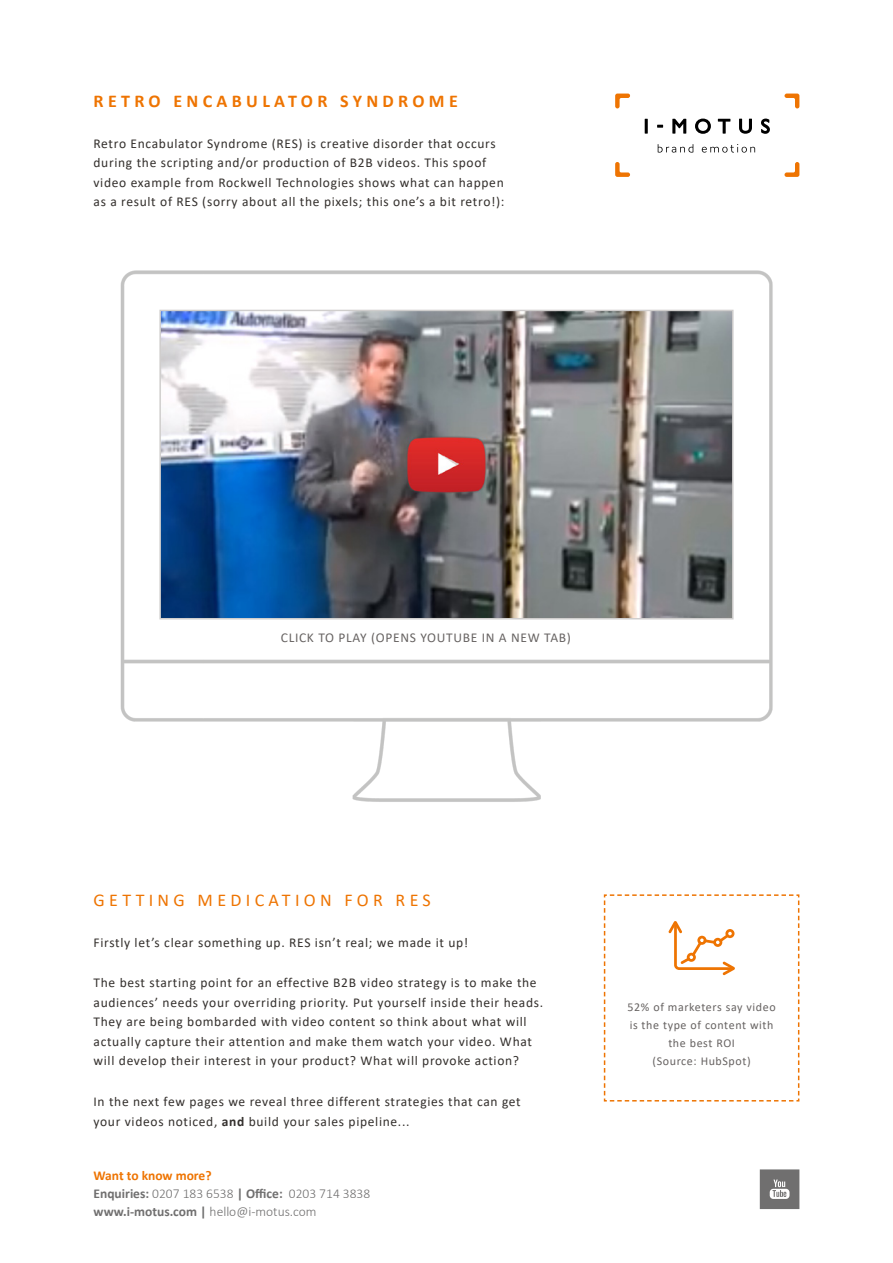
<style>
.page{position:relative;width:893px;height:1263px;background:#fff}
.page>*{position:absolute;margin:0;border:0;box-sizing:border-box;transform-origin:0 0}
.t1{font:700 18px "Calibri";letter-spacing:.24em;color:#ee7402}
.t2{font:18px "Calibri";letter-spacing:.24em;color:#ee7402}
.t3{font:13.5px/19.5px "Calibri";letter-spacing:.05em;color:#34302d}
.t4{font:300 13.5px "Calibri";color:#706f6f}
.t5{font:13.5px "Calibri";letter-spacing:.05em;color:#676362}
.t6{font:700 13.5px "Calibri";color:#ee7402}
.t7{font:12px/18px "Calibri";letter-spacing:.05em;color:#676362;text-align:center}
.s1{font-weight:700}
</style>
<div class="page">
<svg style="left:658px;top:144px;width:35px;height:9px"></svg>
<svg style="left:702px;top:144px;width:53px;height:9px"></svg>
<svg style="left:615px;top:94px;width:15px;height:14px"></svg>
<svg style="left:615px;top:162px;width:15px;height:15px"></svg>
<svg style="left:784px;top:162px;width:15px;height:15px"></svg>
<svg style="left:784px;top:94px;width:15px;height:14px"></svg>
<hr style="left:645px;top:119px;width:3px;height:15px;background:#000">
<svg style="left:657px;top:125px;width:6px;height:3px"></svg>
<svg style="left:672px;top:119px;width:14px;height:15px"></svg>
<svg style="left:695px;top:119px;width:16px;height:15px"></svg>
<svg style="left:718px;top:119px;width:12px;height:15px"></svg>
<svg style="left:739px;top:119px;width:13px;height:15px"></svg>
<svg style="left:761px;top:119px;width:9px;height:15px"></svg>
<svg style="left:760px;top:1169px;width:39px;height:40px"></svg>
<img style="left:120px;top:270px;width:653px;height:532px">
<img style="left:162px;top:313px;width:569px;height:303px">
<div style="left:159px;top:310px;width:575px;height:309px;border:2px solid #d0cecd"></div>
<svg style="left:603px;top:894px;width:197px;height:208px"></svg>
<p class="t1" style="left:94px;top:88px;width:366px">RETRO ENCABULATOR SYNDROME</p>
<p class="t3" style="left:94px;top:133px;width:412px">Retro Encabulator Syndrome (RES) is creative disorder that occurs during the scripting and/or production of B2B videos. This spoof video example from Rockwell Technologies shows what can happen as a result of RES (sorry about all the pixels; this one’s a bit retro!):</p>
<p class="t5" style="left:281px;top:628px;width:292px">CLICK TO PLAY (OPENS YOUTUBE IN A NEW TAB)</p>
<p class="t2" style="left:94px;top:887px;width:339px">GETTING MEDICATION FOR RES</p>
<p class="t3" style="left:94px;top:932px;width:376px">Firstly let’s clear something up. RES isn’t real; we made it up!</p>
<p class="t3" style="left:94px;top:973px;width:451px">The best starting point for an effective B2B video strategy is to make the audiences’ needs your overriding priority. Put yourself inside their heads.<br>They are being bombarded with video content so think about what will actually capture their attention and make them watch your video. What will develop their interest in your product? What will provoke action?</p>
<p class="t3" style="left:94px;top:1091px;width:429px">In the next few pages we reveal three different strategies that can get your videos noticed, <span class="s1">and</span> build your sales pipeline...</p>
<p class="t6" style="left:94px;top:1165px;width:120px">Want to know more?</p>
<p class="t4" style="left:94px;top:1185px;width:278px"><span class="s1">Enquiries:</span> 0207 183 6538 <span class="s1">| Office:</span> 0203 714 3838</p>
<p class="t4" style="left:94px;top:1203px;width:224px"><span class="s1">www.i-motus.com |</span> hello@i-motus.com</p>
<p class="t7" style="left:628px;top:998px;width:150px">52% of marketers say video is the type of content with the best ROI<br>(Source: HubSpot)</p>
</div>
